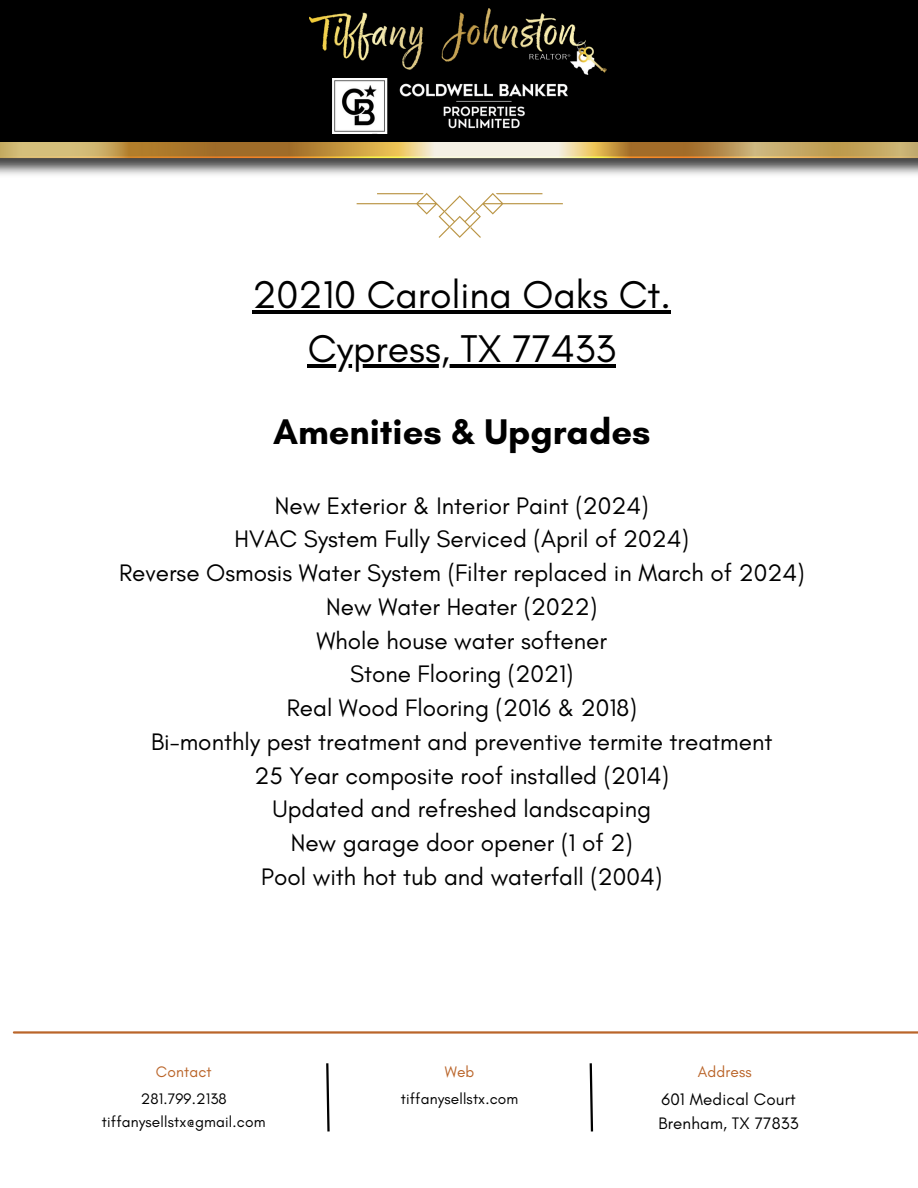
<style>
.page{position:relative;width:918px;height:1188px;background:#fff}
.page>*{position:absolute;margin:0;border:0;box-sizing:border-box;transform-origin:0 0}
.t1{font:39.3px "Glacial Indifference";color:#000}
.t2{font:700 36.3px "Glacial Indifference";color:#000}
.t3{font:24.3px/33.8px "Glacial Indifference";color:#000;text-align:center}
.t4{font:16.95px/24.3px "Glacial Indifference";letter-spacing:.01em;color:#000}
.t5{font:15.45px "Glacial Indifference";letter-spacing:.01em;color:#000}
.t6{font:15.45px "Glacial Indifference";letter-spacing:.01em;color:#ba652a}
</style>
<div class="page">
<div style="left:0;top:0;width:918px;height:143px;background:#000"></div>
<hr style="left:252px;top:310px;width:419px;height:3px;background:#000">
<hr style="left:308px;top:364px;width:308px;height:3px;background:#000">
<svg style="left:326px;top:1063px;width:4px;height:69px"></svg>
<svg style="left:589px;top:1063px;width:5px;height:69px"></svg>
<hr style="left:14px;top:1031px;width:904px;height:3px;background:#ba652a">
<img style="left:310px;top:8px;width:297px;height:67px">
<img style="left:333px;top:79px;width:235px;height:55px">
<img style="left:0;top:143px;width:918px;height:32px">
<svg style="left:357px;top:193px;width:206px;height:45px"></svg>
<p class="t1" style="left:252px;top:270px;width:420px">20210 Carolina Oaks Ct.</p>
<p class="t1" style="left:308px;top:324px;width:310px">Cypress, TX 77433</p>
<p class="t2" style="left:273px;top:409px;width:379px">Amenities &amp; Upgrades</p>
<p class="t3" style="left:119px;top:488px;width:687px">New Exterior &amp; Interior Paint (2024)<br>HVAC System Fully Serviced (April of 2024)<br>Reverse Osmosis Water System (Filter replaced in March of 2024)<br>New Water Heater (2022)<br>Whole house water softener<br>Stone Flooring (2021)<br>Real Wood Flooring (2016 &amp; 2018)<br>Bi-monthly pest treatment and preventive termite treatment<br>25 Year composite roof installed (2014)<br>Updated and refreshed landscaping<br>New garage door opener (1 of 2)<br>Pool with hot tub and waterfall (2004)</p>
<h3 class="t6" style="left:156px;top:1063px;width:57px">Contact</h3>
<p class="t6" style="left:445px;top:1063px;width:31px">Web</p>
<p class="t6" style="left:698px;top:1063px;width:55px">Address</p>
<p class="t5" style="left:141px;top:1090px;width:87px">281.799.2138</p>
<p class="t5" style="left:102px;top:1112px;width:165px">tiffanysellstx@gmail.com</p>
<p class="t5" style="left:401px;top:1090px;width:119px">tiffanysellstx.com</p>
<p class="t4" style="left:659px;top:1087px;width:142px">601 Medical Court<br>Brenham, TX 77833</p>
</div>
